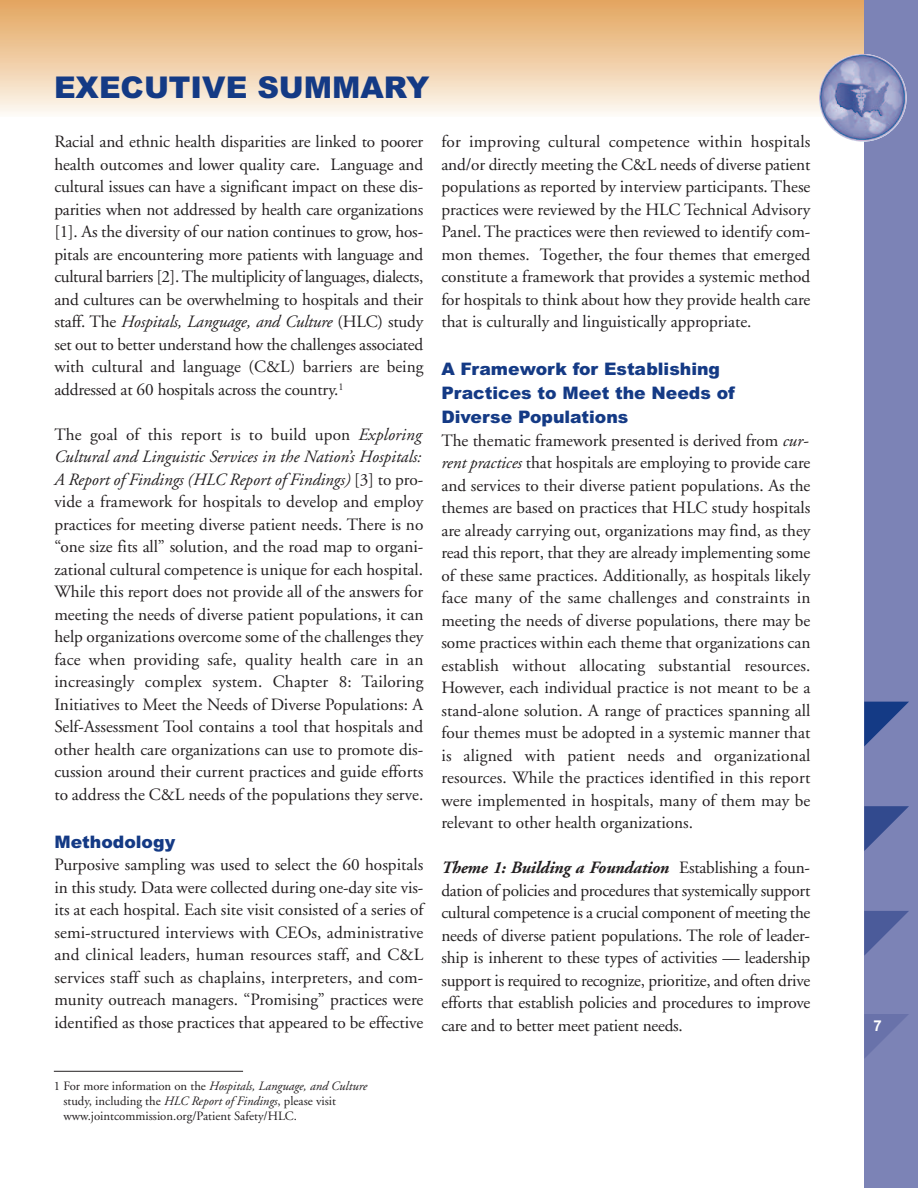
<style>
.page{position:relative;width:918px;height:1188px;background:#fff}
.page>*{position:absolute;margin:0;border:0;box-sizing:border-box;transform-origin:0 0}
.t1{font:900 30px "Arial";color:#143a85}
.t2{font:17.25px/22.5px "Adobe Garamond";color:#231f20;text-align:justify}
.t3{font:900 17.25px/24px "Arial";color:#143a85}
.t4{font:700 15px "Arial";color:#fff}
.t5{font:12.75px/15px "Adobe Garamond";color:#231f20}
.s1{font-style:italic}
.s2{font-weight:700;font-style:italic}
</style>
<div class="page">
<div style="left:0;top:0;width:864px;height:117px;background:linear-gradient(to bottom,#e3a35b,#fdf9f2)"></div>
<div style="left:864px;top:0;width:54px;height:1188px;background:#7c83b6"></div>
<svg style="left:864px;top:702px;width:45px;height:44px"></svg>
<svg style="left:864px;top:806px;width:45px;height:45px"></svg>
<svg style="left:864px;top:911px;width:45px;height:45px"></svg>
<svg style="left:864px;top:1014px;width:45px;height:44px"></svg>
<img style="left:819px;top:54px;width:88px;height:88px;border-radius:50%">
<svg style="left:0;top:0;width:2px;height:117px"></svg>
<hr style="left:54px;top:1071px;width:189px;height:1px;background:#231f20">
<h1 class="t1" style="left:54px;top:70px;width:377px">EXECUTIVE SUMMARY</h1>
<p class="t2" style="left:54px;top:132px;width:371px">Racial and ethnic health disparities are linked to poorer health outcomes and lower quality care. Language and cultural issues can have a significant impact on these dis&shy;parities when not addressed by health care organizations [1]. As the diversity of our nation continues to grow, hos&shy;pitals are encountering more patients with language and cultural barriers [2]. The multiplicity of languages, dialects, and cultures can be overwhelming to hospitals and their staff. The <span class="s1">Hospitals, Language, and Culture</span> (HLC) study set out to better understand how the challenges associated with cultural and language (C&amp;L) barriers are being addressed at 60 hospitals across the country.<sup>1</sup></p>
<p class="t2" style="left:54px;top:424px;width:371px">The goal of this report is to build upon <span class="s1">Exploring Cultural and Linguistic Services in the Nation’s Hospitals:<br>A Report of Findings (HLC Report of Findings)</span> [3] to pro&shy;vide a framework for hospitals to develop and employ practices for meeting diverse patient needs. There is no “one size fits all” solution, and the road map to organi&shy;zational cultural competence is unique for each hospital.<br>While this report does not provide all of the answers for meeting the needs of diverse patient populations, it can help organizations overcome some of the challenges they face when providing safe, quality health care in an increasingly complex system. Chapter 8: Tailoring Initiatives to Meet the Needs of Diverse Populations: A Self-Assessment Tool contains a tool that hospitals and other health care organizations can use to promote dis&shy;cussion around their current practices and guide efforts to address the C&amp;L needs of the populations they serve.</p>
<p class="t3" style="left:54px;top:830px;width:123px">Methodology</p>
<p class="t2" style="left:54px;top:855px;width:371px">Purposive sampling was used to select the 60 hospitals in this study. Data were collected during one-day site vis&shy;its at each hospital. Each site visit consisted of a series of semi-structured interviews with CEOs, administrative and clinical leaders, human resources staff, and C&amp;L services staff such as chaplains, interpreters, and com&shy;munity outreach managers. “Promising” practices were identified as those practices that appeared to be effective</p>
<p class="t2" style="left:441px;top:132px;width:371px">for improving cultural competence within hospitals and/or directly meeting the C&amp;L needs of diverse patient populations as reported by interview participants. These practices were reviewed by the HLC Technical Advisory Panel. The practices were then reviewed to identify com&shy;mon themes. Together, the four themes that emerged constitute a framework that provides a systemic method for hospitals to think about how they provide health care that is culturally and linguistically appropriate.</p>
<p class="t3" style="left:441px;top:357px;width:295px">A Framework for Establishing<br>Practices to Meet the Needs of<br>Diverse Populations</p>
<p class="t2" style="left:441px;top:430px;width:371px;text-align:left">The thematic framework presented is derived from <span class="s1">cur&shy;rent practices</span> that hospitals are employing to provide care and services to their diverse patient populations. As the themes are based on practices that HLC study hospitals are already carrying out, organizations may find, as they read this report, that they are already implementing some of these same practices. Additionally, as hospitals likely face many of the same challenges and constraints in meeting the needs of diverse populations, there may be some practices within each theme that organizations can establish without allocating substantial resources.<br>However, each individual practice is not meant to be a stand-alone solution. A range of practices spanning all four themes must be adopted in a systemic manner that is aligned with patient needs and organizational resources. While the practices identified in this report were implemented in hospitals, many of them may be relevant to other health organizations.</p>
<p class="t2" style="left:441px;top:858px;width:371px"><span class="s2">Theme 1: Building a Foundation</span> Establishing a foun&shy;dation of policies and procedures that systemically support cultural competence is a crucial component of meeting the needs of diverse patient populations. The role of leader&shy;ship is inherent to these types of activities — leadership support is required to recognize, prioritize, and often drive efforts that establish policies and procedures to improve care and to better meet patient needs.</p>
<p class="t5" style="left:63px;top:1079px;width:305px;text-indent:-10px">1 For more information on the <span class="s1">Hospitals, Language, and Culture </span>study, including the <span class="s1">HLC Report of Findings</span>, please visit www.jointcommission.org/Patient Safety/HLC.</p>
<p class="t4" style="left:874px;top:1017px;width:10px">7</p>
</div>
